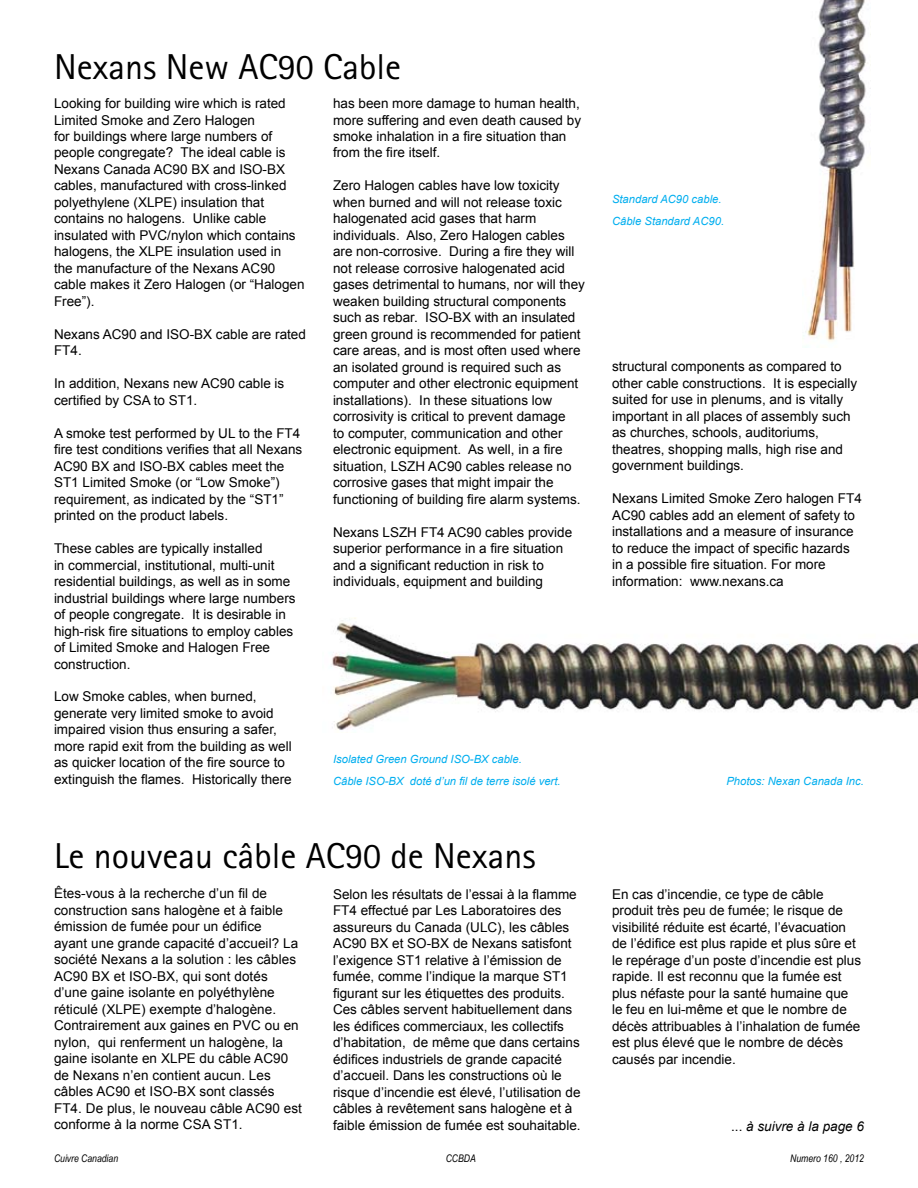
<style>
.page{position:relative;width:918px;height:1188px;background:#fff}
.page>*{position:absolute;margin:0;border:0;box-sizing:border-box;transform-origin:0 0}
.t1{font:36px "Rotis Sans Serif Pro";color:#000}
.t2{font:13.5px/16.5px "Arial";color:#000}
.t3{font:italic 13.5px "Arial";color:#000}
.t4{font:italic 11.25px/22.4px "Arial";color:#00aeef}
.t5{font:italic 10.5px "Arial Narrow";color:#000}
.s1{font-style:normal}
</style>
<div class="page">
<img style="left:331px;top:617px;width:587px;height:113px">
<img style="left:803px;top:0;width:63px;height:342px">
<h1 class="t1" style="left:54px;top:46px;width:349px">Nexans New AC90 Cable</h1>
<p class="t2" style="left:333px;top:95px;width:250px">has been more damage to human health, more suffering and even death caused by smoke inhalation in a fire situation than from the fire itself.</p>
<p class="t2" style="left:333px;top:178px;width:254px">Zero Halogen cables have low toxicity when burned and will not release toxic halogenated acid gases that harm individuals. Also, Zero Halogen cables are non-corrosive. During a fire they will not release corrosive halogenated acid gases detrimental to humans, nor will they weaken building structural components such as rebar. ISO-BX with an insulated green ground is recommended for patient care areas, and is most often used where an isolated ground is required such as computer and other electronic equipment installations). In these situations low corrosivity is critical to prevent damage<br>to computer, communication and other electronic equipment. As well, in a fire situation, LSZH AC90 cables release no corrosive gases that might impair the functioning of building fire alarm systems.</p>
<p class="t2" style="left:333px;top:524px;width:241px">Nexans LSZH FT4 AC90 cables provide superior performance in a fire situation and a significant reduction in risk to individuals, equipment and building</p>
<p class="t2" style="left:54px;top:95px;width:252px">Looking for building wire which is rated Limited Smoke and Zero Halogen<br>for buildings where large numbers of people congregate? The ideal cable is Nexans Canada AC90 BX and ISO-BX cables, manufactured with cross-linked polyethylene (XLPE) insulation that contains no halogens. Unlike cable insulated with PVC/nylon which contains halogens, the XLPE insulation used in<br>the manufacture of the Nexans AC90 cable makes it Zero Halogen (or “Halogen Free”).</p>
<p class="t2" style="left:54px;top:326px;width:253px">Nexans AC90 and ISO-BX cable are rated<br>FT4.</p>
<p class="t2" style="left:54px;top:375px;width:232px">In addition, Nexans new AC90 cable is certified by CSA to ST1.</p>
<p class="t2" style="left:54px;top:425px;width:250px">A smoke test performed by UL to the FT4 fire test conditions verifies that all Nexans AC90 BX and ISO-BX cables meet the ST1 Limited Smoke (or “Low Smoke”) requirement, as indicated by the “ST1” printed on the product labels.</p>
<p class="t2" style="left:54px;top:540px;width:243px">These cables are typically installed<br>in commercial, institutional, multi-unit residential buildings, as well as in some industrial buildings where large numbers of people congregate. It is desirable in high-risk fire situations to employ cables of Limited Smoke and Halogen Free construction.</p>
<p class="t2" style="left:54px;top:689px;width:239px">Low Smoke cables, when burned, generate very limited smoke to avoid impaired vision thus ensuring a safer, more rapid exit from the building as well as quicker location of the fire source to extinguish the flames. Historically there</p>
<p class="t4" style="left:333px;top:748px;width:229px">Isolated Green Ground ISO-BX cable.<br>Câble ISO-BX doté d’un fil de terre isolé vert.</p>
<p class="t4" style="left:612px;top:188px;width:114px">Standard AC90 cable.<br>Câble Standard AC90.</p>
<p class="t2" style="left:612px;top:358px;width:247px">structural components as compared to other cable constructions. It is especially suited for use in plenums, and is vitally important in all places of assembly such as churches, schools, auditoriums, theatres, shopping malls, high rise and government buildings.</p>
<p class="t2" style="left:612px;top:490px;width:251px">Nexans Limited Smoke Zero halogen FT4<br>AC90 cables add an element of safety to installations and a measure of insurance to reduce the impact of specific hazards in a possible fire situation. For more information: www.nexans.ca</p>
<p class="t4" style="left:726px;top:770px;width:139px">Photos: Nexan Canada Inc.</p>
<h1 class="t1" style="left:54px;top:835px;width:483px">Le nouveau câble AC90 de Nexans</h1>
<p class="t2" style="left:333px;top:886px;width:249px">Selon les résultats de l’essai à la flamme FT4 effectué par Les Laboratoires des assureurs du Canada (ULC), les câbles AC90 BX et SO-BX de Nexans satisfont l’exigence ST1 relative à l’émission de fumée, comme l’indique la marque ST1 figurant sur les étiquettes des produits.<br>Ces câbles servent habituellement dans les édifices commerciaux, les collectifs d’habitation, de même que dans certains édifices industriels de grande capacité d’accueil. Dans les constructions où le risque d’incendie est élevé, l’utilisation de câbles à revêtement sans halogène et à faible émission de fumée est souhaitable.</p>
<p class="t2" style="left:612px;top:886px;width:251px">En cas d’incendie, ce type de câble produit très peu de fumée; le risque de visibilité réduite est écarté, l’évacuation de l’édifice est plus rapide et plus sûre et le repérage d’un poste d’incendie est plus rapide. Il est reconnu que la fumée est plus néfaste pour la santé humaine que le feu en lui-même et que le nombre de décès attribuables à l’inhalation de fumée est plus élevé que le nombre de décès causés par incendie.</p>
<p class="t2" style="left:54px;top:886px;width:249px">Êtes-vous à la recherche d’un fil de construction sans halogène et à faible émission de fumée pour un édifice<br>ayant une grande capacité d’accueil? La société Nexans a la solution : les câbles AC90 BX et ISO-BX, qui sont dotés d’une gaine isolante en polyéthylène réticulé (XLPE) exempte d’halogène.<br>Contrairement aux gaines en PVC ou en nylon, qui renferment un halogène, la gaine isolante en XLPE du câble AC90 de Nexans n’en contient aucun. Les câbles AC90 et ISO-BX sont classés FT4. De plus, le nouveau câble AC90 est conforme à la norme CSA ST1.</p>
<p class="t3" style="left:731px;top:1117px;width:134px"><span class="s1">...</span> à suivre à la page 6</p>
<p class="t5" style="left:54px;top:1152px;width:66px">Cuivre Canadian</p>
<p class="t5" style="left:446px;top:1152px;width:32px">CCBDA</p>
<p class="t5" style="left:790px;top:1152px;width:75px">Numero 160 , 2012</p>
</div>
